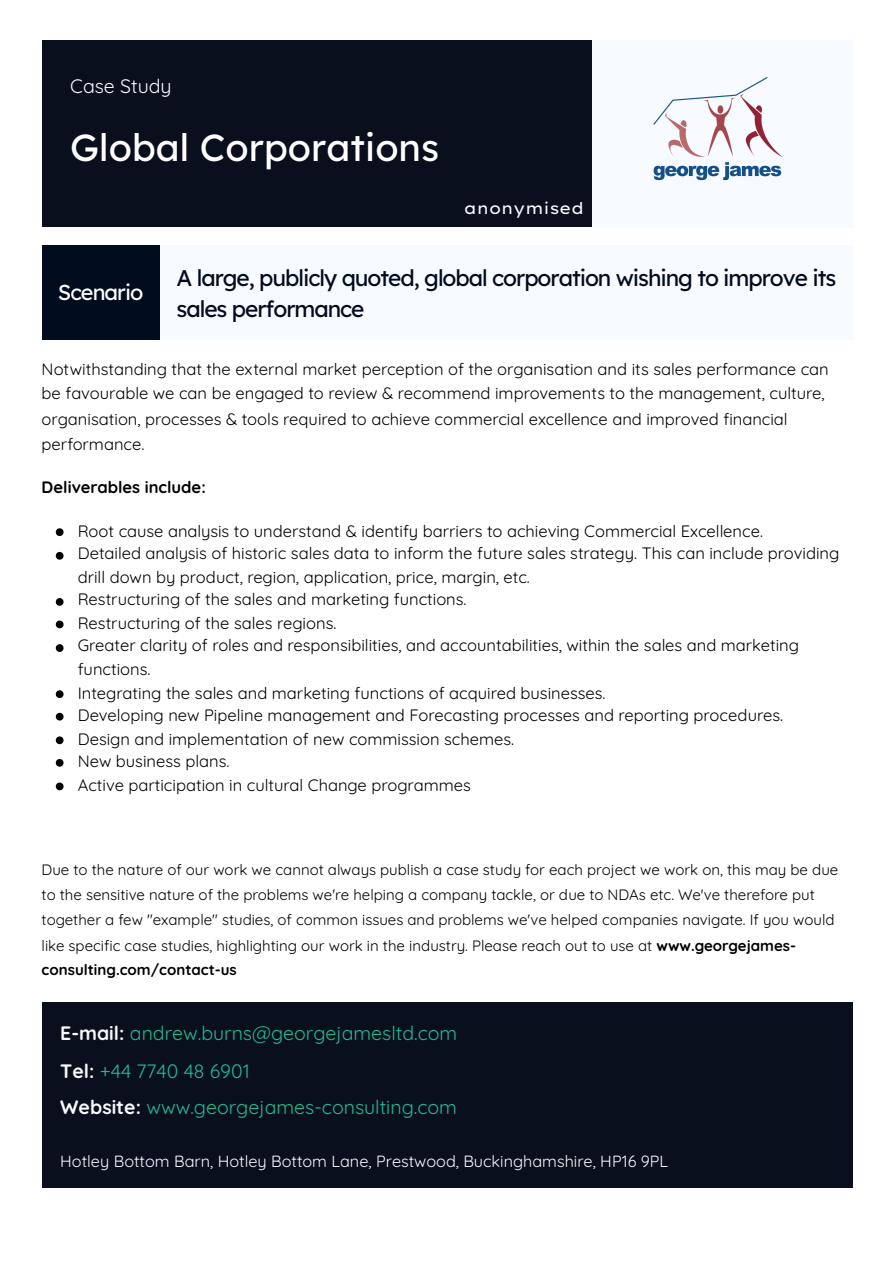
<style>
.page{position:relative;width:894px;height:1263px;background:#fff}
.page>*{position:absolute;margin:0;border:0;box-sizing:border-box;transform-origin:0 0}
.t1{font:37.8px "Lexend Deca";color:#fff}
.t2{font:22.65px/30.8px "Lexend Deca";letter-spacing:-.045em;color:#010c1e}
.t3{font:21.6px "Lexend Deca";letter-spacing:-.045em;color:#fff}
.t4{font:19.5px "Quicksand";color:#20ba8e}
.t5{font:19.5px "Quicksand";color:#f7faff}
.t6{font:16.5px/25.2px "Quicksand";color:#000}
.t7{font:700 16.5px "Quicksand";color:#000}
.t8{font:16.2px "Quicksand";color:#f7faff}
.t9{font:16.2px "Lexend Exa";color:#f7faff}
.t10{font:15px/25px "Quicksand";color:#000}
.s1{font-weight:700}
.s2{font-weight:700;color:#f7faff}
</style>
<div class="page">
<div style="left:42px;top:40px;width:810px;height:187px;background:#0a0f1e"></div>
<div style="left:591px;top:40px;width:260px;height:187px;background:#f7faff"></div>
<img style="left:653px;top:77px;width:130px;height:104px">
<div style="left:42px;top:245px;width:810px;height:95px;background:#f7faff"></div>
<div style="left:42px;top:245px;width:117px;height:95px;background:#010c1e"></div>
<svg style="left:56px;top:528px;width:7px;height:8px"></svg>
<svg style="left:56px;top:552px;width:7px;height:8px"></svg>
<svg style="left:56px;top:598px;width:7px;height:8px"></svg>
<svg style="left:56px;top:621px;width:7px;height:7px"></svg>
<svg style="left:56px;top:644px;width:7px;height:8px"></svg>
<svg style="left:56px;top:690px;width:7px;height:8px"></svg>
<svg style="left:56px;top:713px;width:7px;height:7px"></svg>
<svg style="left:56px;top:736px;width:7px;height:8px"></svg>
<svg style="left:56px;top:759px;width:7px;height:8px"></svg>
<svg style="left:56px;top:783px;width:7px;height:7px"></svg>
<div style="left:42px;top:1002px;width:810px;height:186px;background:#0a0f1e"></div>
<p class="t5" style="left:70px;top:73px;width:103px">Case Study</p>
<p class="t1" style="left:70px;top:124px;width:370px">Global Corporations</p>
<p class="t9" style="left:464px;top:198px;width:121px">anonymised</p>
<p class="t3" style="left:58px;top:279px;width:87px">Scenario</p>
<p class="t2" style="left:176px;top:262px;width:661px">A large, publicly quoted, global corporation wishing to improve its sales performance</p>
<h3 class="t6" style="left:42px;top:356px;width:788px">Notwithstanding that the external market perception of the organisation and its sales performance can be favourable we can be engaged to review &amp; recommend improvements to the management, culture, organisation, processes &amp; tools required to achieve commercial excellence and improved financial performance.</h3>
<h1 class="t7" style="left:42px;top:476px;width:166px">Deliverables include:</h1>
<p class="t6" style="left:78px;top:518px;width:686px">Root cause analysis to understand &amp; identify barriers to achieving Commercial Excellence.</p>
<p class="t6" style="left:78px;top:541px;width:763px;line-height:23.7px">Detailed analysis of historic sales data to inform the future sales strategy. This can include providing drill down by product, region, application, price, margin, etc.</p>
<p class="t6" style="left:78px;top:586px;width:390px">Restructuring of the sales and marketing functions.</p>
<p class="t6" style="left:78px;top:610px;width:260px">Restructuring of the sales regions.</p>
<p class="t6" style="left:78px;top:633px;width:722px;line-height:23.7px">Greater clarity of roles and responsibilities, and accountabilities, within the sales and marketing functions.</p>
<p class="t6" style="left:78px;top:680px;width:529px">Integrating the sales and marketing functions of acquired businesses.</p>
<p class="t6" style="left:78px;top:702px;width:706px">Developing new Pipeline management and Forecasting processes and reporting procedures.</p>
<p class="t6" style="left:78px;top:726px;width:438px">Design and implementation of new commission schemes.</p>
<p class="t6" style="left:78px;top:748px;width:153px">New business plans.</p>
<p class="t6" style="left:78px;top:772px;width:394px">Active participation in cultural Change programmes</p>
<p class="t10" style="left:42px;top:857px;width:798px">Due to the nature of our work we cannot always publish a case study for each project we work on, this may be due to the sensitive nature of the problems we're helping a company tackle, or due to NDAs etc. We've therefore put together a few "example" studies, of common issues and problems we've helped companies navigate. If you would like specific case studies, highlighting our work in the industry. Please reach out to use at <span class="s1">www.georgejames&shy;consulting.com/contact-us</span></p>
<p class="t4" style="left:60px;top:1020px;width:398px"><span class="s2">E-mail:</span> andrew.burns@georgejamesltd.com</p>
<p class="t4" style="left:60px;top:1059px;width:191px"><span class="s2">Tel:</span> +44 7740 48 6901</p>
<p class="t4" style="left:60px;top:1095px;width:398px"><span class="s2">Website:</span> www.georgejames-consulting.com</p>
<p class="t8" style="left:60px;top:1150px;width:609px">Hotley Bottom Barn, Hotley Bottom Lane, Prestwood, Buckinghamshire, HP16 9PL</p>
</div>
